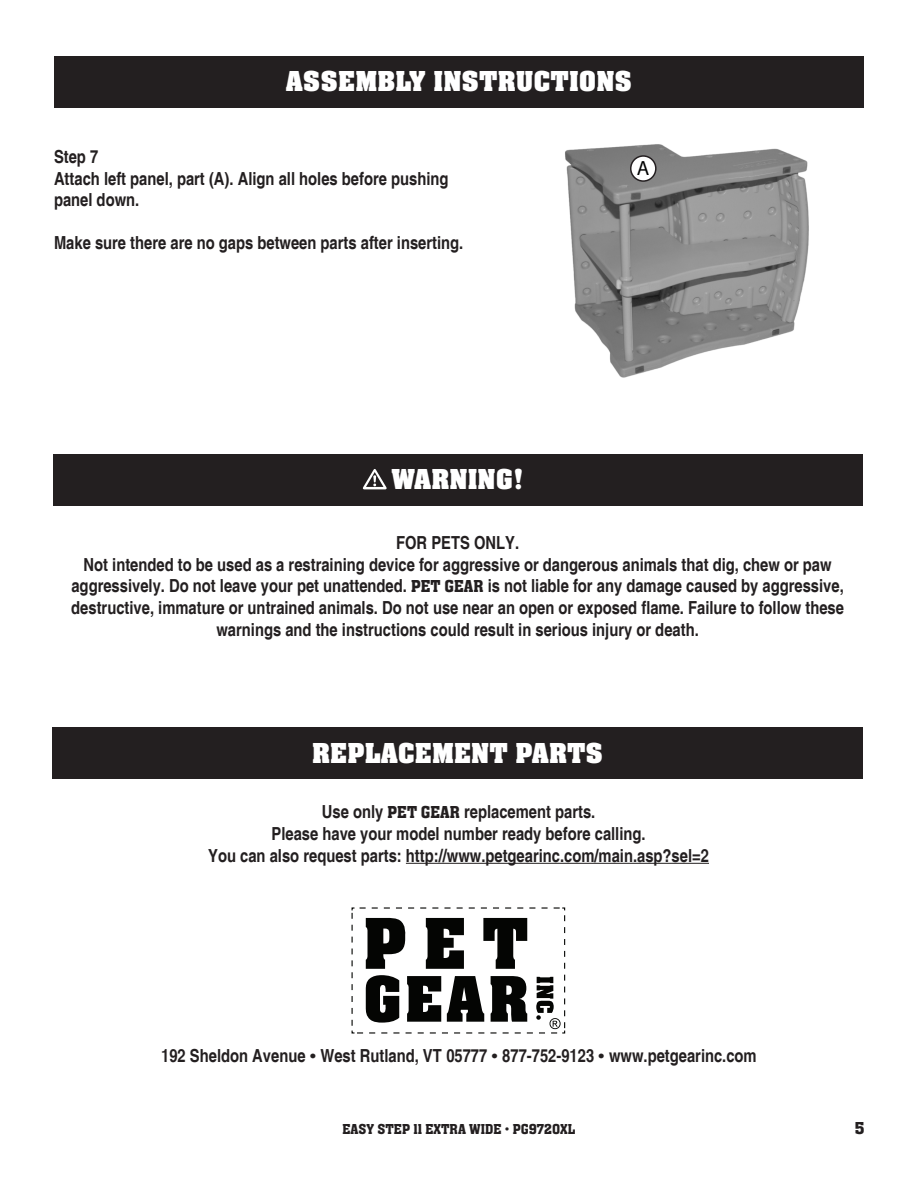
<style>
.page{position:relative;width:918px;height:1188px;background:#fff}
.page>*{position:absolute;margin:0;border:0;box-sizing:border-box;transform-origin:0 0}
.t1{font:700 30px "Aachen Std";color:#fff}
.t2{font:20.55px "Myriad Pro";color:#000}
.t3{font:700 condensed 18px/21.6px "Helvetica";color:#231f20}
.t4{font:500 18px "Aachen Std";color:#231f20}
.t5{font:500 15px "Aachen Std";color:#231f20}
.s1{font-family:"Aachen Std";font-weight:500;font-stretch:normal}
.s2{font-family:"Times New Roman";font-stretch:normal}
</style>
<div class="page">
<div style="left:54px;top:56px;width:810px;height:52px;background:#231f20"></div>
<div style="left:53px;top:454px;width:810px;height:52px;background:#231f20"></div>
<svg style="left:363px;top:469px;width:24px;height:20px"></svg>
<div style="left:53px;top:727px;width:810px;height:52px;background:#231f20"></div>
<img style="left:565px;top:144px;width:244px;height:234px">
<div style="left:631px;top:156px;width:25px;height:25px;background:#fff;border-radius:50%"></div>
<div style="left:630px;top:155px;width:27px;height:27px;border:2px solid #241f21;border-radius:50%"></div>
<hr style="left:406px;top:863px;width:303px;height:1px;background:#231f20">
<svg style="left:351px;top:907px;width:215px;height:127px"></svg>
<p class="t1" style="left:286px;top:65px;width:348px">ASSEMBLY INSTRUCTIONS</p>
<p class="t3" style="left:54px;top:146px;width:46px">Step 7</p>
<p class="t3" style="left:54px;top:168px;width:396px">Attach left panel, part (A). Align all holes before pushing panel down.</p>
<p class="t3" style="left:54px;top:232px;width:411px">Make sure there are no gaps between parts after inserting.</p>
<p class="t1" style="left:391px;top:463px;width:134px">WARNING!</p>
<p class="t2" style="left:637px;top:156px;width:14px">A</p>
<p class="t3" style="left:396px;top:532px;width:125px">FOR PETS ONLY.</p>
<p class="t3" style="left:71px;top:554px;width:774px;text-align:center">Not intended to be used as a restraining device for aggressive or dangerous animals that dig, chew or paw aggressively. Do not leave your pet unattended. <span class="s1">PET GEAR</span> is not liable for any damage caused by aggressive, destructive, immature or untrained animals. Do not use near an open or exposed flame. Failure to follow these warnings and the instructions could result in serious injury or death.</p>
<p class="t1" style="left:312px;top:736px;width:293px">REPLACEMENT PARTS</p>
<p class="t3" style="left:322px;top:801px;width:275px">Use only <span class="s1">PET GEAR</span> replacement parts.</p>
<p class="t3" style="left:272px;top:823px;width:376px">Please have your model number ready before calling.</p>
<p class="t3" style="left:208px;top:845px;width:502px">You can also request parts: http://www.petgearinc.com/main.asp?sel=2</p>
<p class="t3" style="left:161px;top:1045px;width:597px">192 Sheldon Avenue <span class="s2">•</span> West Rutland, VT 05777 <span class="s2">•</span> 877-752-9123 <span class="s2">•</span> www.petgearinc.com</p>
<p class="t5" style="left:342px;top:1121px;width:234px">EASY STEP 11 EXTRA WIDE • PG9720XL</p>
<p class="t4" style="left:855px;top:1118px;width:11px">5</p>
</div>
